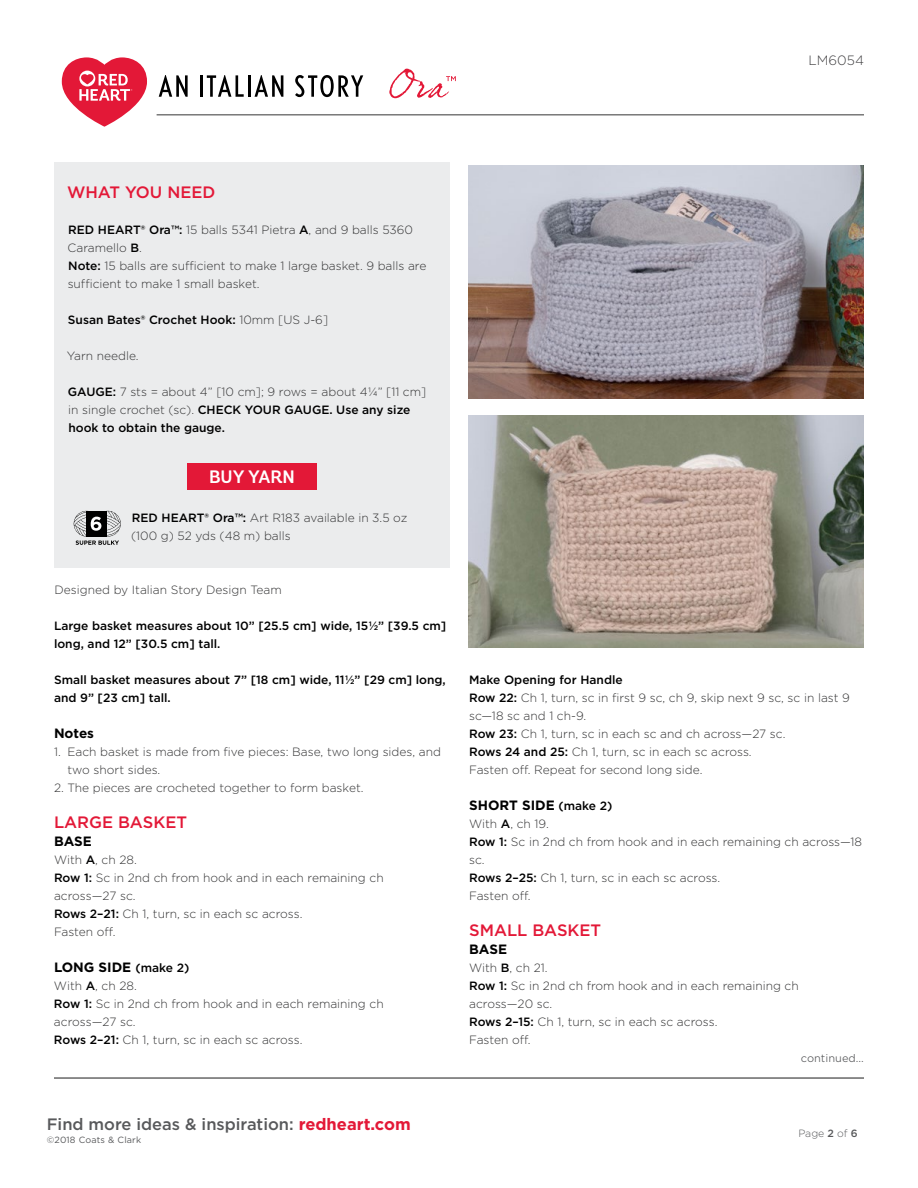
<style>
.page{position:relative;width:918px;height:1188px;background:#fff}
.page>*{position:absolute;margin:0;border:0;box-sizing:border-box;transform-origin:0 0}
.t1{font:600 18px "Andes Rounded";color:#fff}
.t2{font:500 16.5px "Gotham";color:#58595b}
.t3{font:500 16.5px "Gotham";color:#e31837}
.t4{font:700 13.5px "Gotham";color:#000}
.t5{font:300 13.5px "Gotham";color:#414042}
.t6{font:300 12px/18px "Gotham";color:#333334}
.t7{font:500 12px/18px "Gotham";color:#000}
.t8{font:300 10.5px "Gotham S Sm";color:#58595b}
.t9{font:300 10.5px "Gotham";color:#58595b}
.t10{font:9px "Gotham";letter-spacing:.02em;color:#58595b}
.s1{font-weight:500;color:#000}
.s2{font-weight:300;color:#333334}
.s3{font-weight:500;font-size:12px}
.s4{font-weight:700;color:#e31837}
.s5{font-weight:500}
</style>
<div class="page">
<svg style="left:389px;top:69px;width:67px;height:29px"></svg>
<svg style="left:62px;top:57px;width:85px;height:70px"></svg>
<hr style="left:157px;top:115px;width:707px;height:1px;background:#000">
<svg style="left:159px;top:75px;width:29px;height:22px"></svg>
<hr style="left:200px;top:75px;width:3px;height:22px;background:#000">
<svg style="left:207px;top:75px;width:37px;height:22px"></svg>
<hr style="left:248px;top:75px;width:3px;height:22px;background:#000">
<svg style="left:255px;top:75px;width:28px;height:22px"></svg>
<svg style="left:295px;top:75px;width:68px;height:22px"></svg>
<hr style="left:54px;top:1078px;width:810px;height:1px;background:#000">
<div style="left:54px;top:162px;width:396px;height:406px;background:#ebeced"></div>
<svg style="left:74px;top:510px;width:47px;height:35px"></svg>
<div style="left:187px;top:463px;width:130px;height:27px;background:#e31837"></div>
<img style="left:468px;top:166px;width:396px;height:232px">
<img style="left:468px;top:415px;width:396px;height:233px">
<p class="t5" style="left:809px;top:51px;width:57px">LM6054</p>
<h2 class="t3" style="left:67px;top:181px;width:150px">WHAT YOU NEED</h2>
<p class="t6" style="left:68px;top:220px;width:360px"><span class="s1">RED HEART® Ora™:</span> 15 balls 5341 Pietra <span class="s1">A</span>, and 9 balls 5360<br>Caramello <span class="s1">B</span>.<br><span class="s1">Note:</span> 15 balls are sufficient to make 1 large basket. 9 balls are sufficient to make 1 small basket.</p>
<p class="t7" style="left:68px;top:311px;width:262px">Susan Bates® Crochet Hook: <span class="s2">10mm [US J-6]</span></p>
<p class="t6" style="left:67px;top:346px;width:73px">Yarn needle.</p>
<p class="t6" style="left:68px;top:382px;width:360px"><span class="s1">GAUGE:</span> 7 sts = about 4” [10 cm]; 9 rows = about 4¼” [11 cm] in single crochet (sc). <span class="s1">CHECK YOUR GAUGE. Use any size hook to obtain the gauge.</span></p>
<h1 class="t1" style="left:209px;top:465px;width:87px">BUY YARN</h1>
<p class="t6" style="left:131px;top:508px;width:278px"><span class="s1">RED HEART® Ora™:</span> Art R183 available in 3.5 oz (100 g) 52 yds (48 m) balls</p>
<p class="t6" style="left:55px;top:580px;width:229px">Designed by Italian Story Design Team</p>
<p class="t7" style="left:54px;top:617px;width:394px">Large basket measures about 10” [25.5 cm] wide, 15½” [39.5 cm] long, and 12” [30.5 cm] tall.</p>
<p class="t7" style="left:54px;top:671px;width:393px">Small basket measures about 7” [18 cm] wide, 11½” [29 cm] long, and 9” [23 cm] tall.</p>
<p class="t4" style="left:54px;top:724px;width:42px">Notes</p>
<p class="t6" style="left:68px;top:742px;width:375px;text-indent:-14px">1. Each basket is made from five pieces: Base, two long sides, and two short sides.</p>
<p class="t6" style="left:54px;top:778px;width:311px">2. The pieces are crocheted together to form basket.</p>
<h2 class="t3" style="left:54px;top:811px;width:135px">LARGE BASKET</h2>
<p class="t4" style="left:54px;top:832px;width:39px">BASE</p>
<p class="t6" style="left:54px;top:850px;width:331px">With <span class="s1">A</span>, ch 28.<br><span class="s1">Row 1:</span> Sc in 2nd ch from hook and in each remaining ch across—27 sc.<br><span class="s1">Rows 2–21:</span> Ch 1, turn, sc in each sc across.<br>Fasten off.</p>
<p class="t4" style="left:54px;top:958px;width:137px">LONG SIDE <span class="s3">(make 2)</span></p>
<p class="t6" style="left:54px;top:976px;width:331px">With <span class="s1">A</span>, ch 28.<br><span class="s1">Row 1:</span> Sc in 2nd ch from hook and in each remaining ch across—27 sc.<br><span class="s1">Rows 2–21:</span> Ch 1, turn, sc in each sc across.</p>
<h2 class="t2" style="left:47px;top:1113px;width:365px">Find more ideas &amp; inspiration: <span class="s4">redheart.com</span></h2>
<p class="t10" style="left:47px;top:1134px;width:96px">©2018 Coats &amp; Clark</p>
<p class="t6" style="left:469px;top:670px;width:382px"><span class="s1">Make Opening for Handle<br>Row 22:</span> Ch 1, turn, sc in first 9 sc, ch 9, skip next 9 sc, sc in last 9 sc—18 sc and 1 ch-9.<br><span class="s1">Row 23:</span> Ch 1, turn, sc in each sc and ch across—27 sc.<br><span class="s1">Rows 24 and 25:</span> Ch 1, turn, sc in each sc across.<br>Fasten off. Repeat for second long side.</p>
<p class="t4" style="left:469px;top:796px;width:145px">SHORT SIDE <span class="s3">(make 2)</span></p>
<p class="t6" style="left:469px;top:814px;width:395px">With <span class="s1">A</span>, ch 19.<br><span class="s1">Row 1:</span> Sc in 2nd ch from hook and in each remaining ch across—18 sc.<br><span class="s1">Rows 2–25:</span> Ch 1, turn, sc in each sc across.<br>Fasten off.</p>
<h2 class="t3" style="left:469px;top:919px;width:134px">SMALL BASKET</h2>
<p class="t4" style="left:469px;top:940px;width:39px">BASE</p>
<p class="t6" style="left:469px;top:958px;width:331px">With <span class="s1">B</span>, ch 21.<br><span class="s1">Row 1:</span> Sc in 2nd ch from hook and in each remaining ch across—20 sc.<br><span class="s1">Rows 2–15:</span> Ch 1, turn, sc in each sc across.<br>Fasten off.</p>
<p class="t8" style="left:801px;top:1051px;width:65px">continued...</p>
<p class="t9" style="left:798px;top:1126px;width:61px">Page <span class="s5">2</span> of <span class="s5">6</span></p>
</div>
